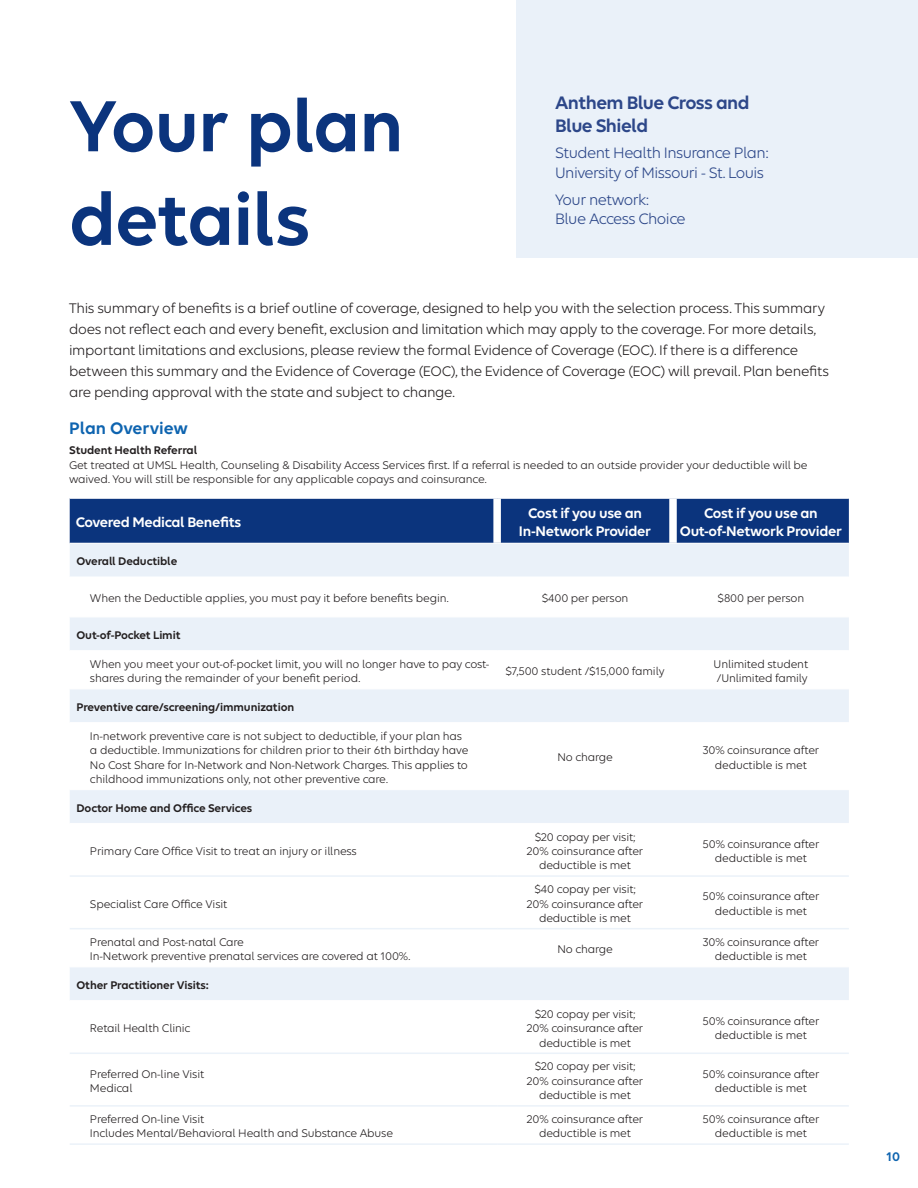
<style>
.page{position:relative;width:918px;height:1188px;background:#fff}
.page>*{position:absolute;margin:0;border:0;box-sizing:border-box;transform-origin:0 0}
.VP_Main_XXL_Headline{font:600 78px/93.6px "Elevance Sans";letter-spacing:-.015em;color:#0b347d}
.t1{font:600 19.5px/22.8px "Elevance Sans";letter-spacing:-.03em;color:#2d4789}
.Body_copy{font:600 18px "Elevance Sans";color:#0e64b0}
.t2{font:16.35px/19.5px "Elevance Sans";letter-spacing:-.03em;color:#2d4789}
.VP_Body_Copy{font:15px/21px "Elevance Sans";letter-spacing:-.02em;color:#231f20}
.Body_copy-2{font:600 15px/18px "Elevance Sans";letter-spacing:-.02em;color:#fff;text-align:center}
.t3{font:600 13.5px "Elevance Sans";color:#0e64b0}
.t4{font:12px/14.4px "Elevance Sans";letter-spacing:-.01em;color:#231f20;text-align:center}
.t5{font:600 12px "Elevance Sans";letter-spacing:-.01em;color:#231f20}
.s1{font-weight:600}
</style>
<div class="page">
<div style="left:517px;top:0;width:401px;height:257px;background:#eaf1f9"></div>
<div style="left:70px;top:499px;width:779px;height:44px;background:#0b347d"></div>
<div style="left:70px;top:544px;width:779px;height:33px;background:#eaf1f9"></div>
<svg style="left:70px;top:618px;width:779px;height:382px"></svg>
<div style="left:493px;top:499px;width:8px;height:44px;background:#fff"></div>
<div style="left:669px;top:499px;width:8px;height:44px;background:#fff"></div>
<hr style="left:70px;top:650px;width:427px;height:1px;background:#fff">
<hr style="left:497px;top:650px;width:176px;height:1px;background:#fff">
<hr style="left:673px;top:650px;width:176px;height:1px;background:#fff">
<hr style="left:70px;top:689px;width:427px;height:1px;background:#fff">
<hr style="left:497px;top:689px;width:176px;height:1px;background:#fff">
<hr style="left:673px;top:689px;width:176px;height:1px;background:#fff">
<hr style="left:70px;top:722px;width:427px;height:1px;background:#fff">
<hr style="left:497px;top:722px;width:176px;height:1px;background:#fff">
<hr style="left:673px;top:722px;width:176px;height:1px;background:#fff">
<hr style="left:70px;top:789px;width:427px;height:1px;background:#fff">
<hr style="left:497px;top:789px;width:176px;height:1px;background:#fff">
<hr style="left:673px;top:789px;width:176px;height:1px;background:#fff">
<hr style="left:70px;top:823px;width:427px;height:1px;background:#fff">
<hr style="left:497px;top:823px;width:176px;height:1px;background:#fff">
<hr style="left:673px;top:823px;width:176px;height:1px;background:#fff">
<hr style="left:70px;top:967px;width:427px;height:1px;background:#fff">
<hr style="left:497px;top:967px;width:176px;height:1px;background:#fff">
<hr style="left:673px;top:967px;width:176px;height:1px;background:#fff">
<div style="left:493px;top:651px;width:8px;height:38px;background:#fff"></div>
<div style="left:669px;top:651px;width:8px;height:38px;background:#fff"></div>
<div style="left:493px;top:723px;width:8px;height:66px;background:#fff"></div>
<div style="left:669px;top:723px;width:8px;height:66px;background:#fff"></div>
<div style="left:493px;top:824px;width:8px;height:51px;background:#fff"></div>
<div style="left:669px;top:824px;width:8px;height:51px;background:#fff"></div>
<div style="left:493px;top:877px;width:8px;height:51px;background:#fff"></div>
<div style="left:669px;top:877px;width:8px;height:51px;background:#fff"></div>
<div style="left:493px;top:929px;width:8px;height:38px;background:#fff"></div>
<div style="left:669px;top:929px;width:8px;height:38px;background:#fff"></div>
<hr style="left:70px;top:875px;width:427px;height:2px;background:#ebf2f9">
<hr style="left:497px;top:875px;width:176px;height:2px;background:#ebf2f9">
<hr style="left:673px;top:875px;width:176px;height:2px;background:#ebf2f9">
<hr style="left:70px;top:928px;width:427px;height:1px;background:#ebf2f9">
<hr style="left:497px;top:928px;width:176px;height:1px;background:#ebf2f9">
<hr style="left:673px;top:928px;width:176px;height:1px;background:#ebf2f9">
<hr style="left:70px;top:1053px;width:427px;height:1px;background:#ebf2f9">
<hr style="left:497px;top:1053px;width:176px;height:1px;background:#ebf2f9">
<hr style="left:673px;top:1053px;width:176px;height:1px;background:#ebf2f9">
<hr style="left:70px;top:1105px;width:427px;height:2px;background:#ebf2f9">
<hr style="left:497px;top:1105px;width:176px;height:2px;background:#ebf2f9">
<hr style="left:673px;top:1105px;width:176px;height:2px;background:#ebf2f9">
<hr style="left:70px;top:1143px;width:427px;height:2px;background:#ebf2f9">
<hr style="left:497px;top:1143px;width:176px;height:2px;background:#ebf2f9">
<hr style="left:673px;top:1143px;width:176px;height:2px;background:#ebf2f9">
<p class="VP_Main_XXL_Headline" style="left:69px;top:77px;width:336px">Your plan details</p>
<p class="t1" style="left:555px;top:91px;width:196px">Anthem Blue Cross and<br>Blue Shield</p>
<p class="t2" style="left:555px;top:143px;width:215px">Student Health Insurance Plan:<br>University of Missouri - St. Louis</p>
<p class="t2" style="left:555px;top:189px;width:132px">Your network:<br>Blue Access Choice</p>
<p class="VP_Body_Copy" style="left:69px;top:297px;width:761px">This summary of benefits is a brief outline of coverage, designed to help you with the selection process. This summary does not reflect each and every benefit, exclusion and limitation which may apply to the coverage. For more details, important limitations and exclusions, please review the formal Evidence of Coverage (EOC). If there is a difference between this summary and the Evidence of Coverage (EOC), the Evidence of Coverage (EOC) will prevail. Plan benefits are pending approval with the state and subject to change.</p>
<p class="Body_copy" style="left:69px;top:417px;width:120px">Plan Overview</p>
<p class="t4" style="left:69px;top:443px;width:740px;text-align:left"><span class="s1">Student Health Referral<br></span>Get treated at UMSL Health, Counseling &amp; Disability Access Services first. If a referral is needed to an outside provider your deductible will be waived. You will still be responsible for any applicable copays and coinsurance.</p>
<p class="Body_copy-2" style="left:76px;top:513px;width:167px">Covered Medical Benefits</p>
<p class="Body_copy-2" style="left:519px;top:504px;width:134px">Cost if you use an<br>In-Network Provider</p>
<p class="Body_copy-2" style="left:680px;top:504px;width:164px">Cost if you use an<br>Out-of-Network Provider</p>
<p class="t5" style="left:76px;top:554px;width:102px">Overall Deductible</p>
<p class="t4" style="left:90px;top:591px;width:360px">When the Deductible applies, you must pay it before benefits begin.</p>
<p class="t4" style="left:542px;top:591px;width:88px">$400 per person</p>
<p class="t4" style="left:718px;top:591px;width:88px">$800 per person</p>
<p class="t5" style="left:76px;top:628px;width:106px">Out-of-Pocket Limit</p>
<p class="t4" style="left:90px;top:656px;width:401px;text-align:left">When you meet your out-of-pocket limit, you will no longer have to pay cost&shy;shares during the remainder of your benefit period.</p>
<p class="t4" style="left:506px;top:663px;width:161px">$7,500 student /$15,000 family</p>
<p class="t4" style="left:714px;top:656px;width:96px;text-align:left">Unlimited student /Unlimited family</p>
<p class="t5" style="left:76px;top:700px;width:219px">Preventive care/screening/immunization</p>
<p class="t4" style="left:90px;top:728px;width:380px;text-align:left">In-network preventive care is not subject to deductible, if your plan has a deductible. Immunizations for children prior to their 6th birthday have No Cost Share for In-Network and Non-Network Charges. This applies to childhood immunizations only, not other preventive care.</p>
<p class="t4" style="left:557px;top:750px;width:57px">No charge</p>
<p class="t4" style="left:703px;top:743px;width:118px">30% coinsurance after deductible is met</p>
<p class="t5" style="left:76px;top:801px;width:177px">Doctor Home and Office Services</p>
<p class="t4" style="left:90px;top:843px;width:268px">Primary Care Office Visit to treat an injury or illness</p>
<p class="t4" style="left:90px;top:896px;width:139px">Specialist Care Office Visit</p>
<p class="t4" style="left:90px;top:934px;width:155px">Prenatal and Post-natal Care</p>
<p class="t4" style="left:90px;top:949px;width:322px">In-Network preventive prenatal services are covered at 100%.</p>
<p class="t5" style="left:76px;top:978px;width:134px">Other Practitioner Visits:</p>
<p class="t4" style="left:90px;top:1021px;width:102px">Retail Health Clinic</p>
<p class="t4" style="left:527px;top:829px;width:118px">$20 copay per visit;<br>20% coinsurance after deductible is met</p>
<p class="t4" style="left:702px;top:836px;width:118px">50% coinsurance after deductible is met</p>
<p class="t4" style="left:527px;top:882px;width:118px">$40 copay per visit;<br>20% coinsurance after deductible is met</p>
<p class="t4" style="left:702px;top:889px;width:118px">50% coinsurance after deductible is met</p>
<p class="t4" style="left:557px;top:941px;width:57px">No charge</p>
<p class="t4" style="left:703px;top:934px;width:118px">30% coinsurance after deductible is met</p>
<p class="t4" style="left:527px;top:1006px;width:118px">$20 copay per visit;<br>20% coinsurance after deductible is met</p>
<p class="t4" style="left:702px;top:1013px;width:118px">50% coinsurance after deductible is met</p>
<p class="t4" style="left:90px;top:1066px;width:116px;text-align:left">Preferred On-line Visit<br>Medical</p>
<p class="t4" style="left:527px;top:1059px;width:118px">$20 copay per visit;<br>20% coinsurance after deductible is met</p>
<p class="t4" style="left:702px;top:1066px;width:118px">50% coinsurance after deductible is met</p>
<p class="t4" style="left:90px;top:1111px;width:116px">Preferred On-line Visit</p>
<p class="t4" style="left:90px;top:1126px;width:305px">Includes Mental/Behavioral Health and Substance Abuse</p>
<p class="t4" style="left:527px;top:1111px;width:118px">20% coinsurance after deductible is met</p>
<p class="t4" style="left:702px;top:1111px;width:118px">50% coinsurance after deductible is met</p>
<p class="t3" style="left:886px;top:1149px;width:15px">10</p>
</div>
